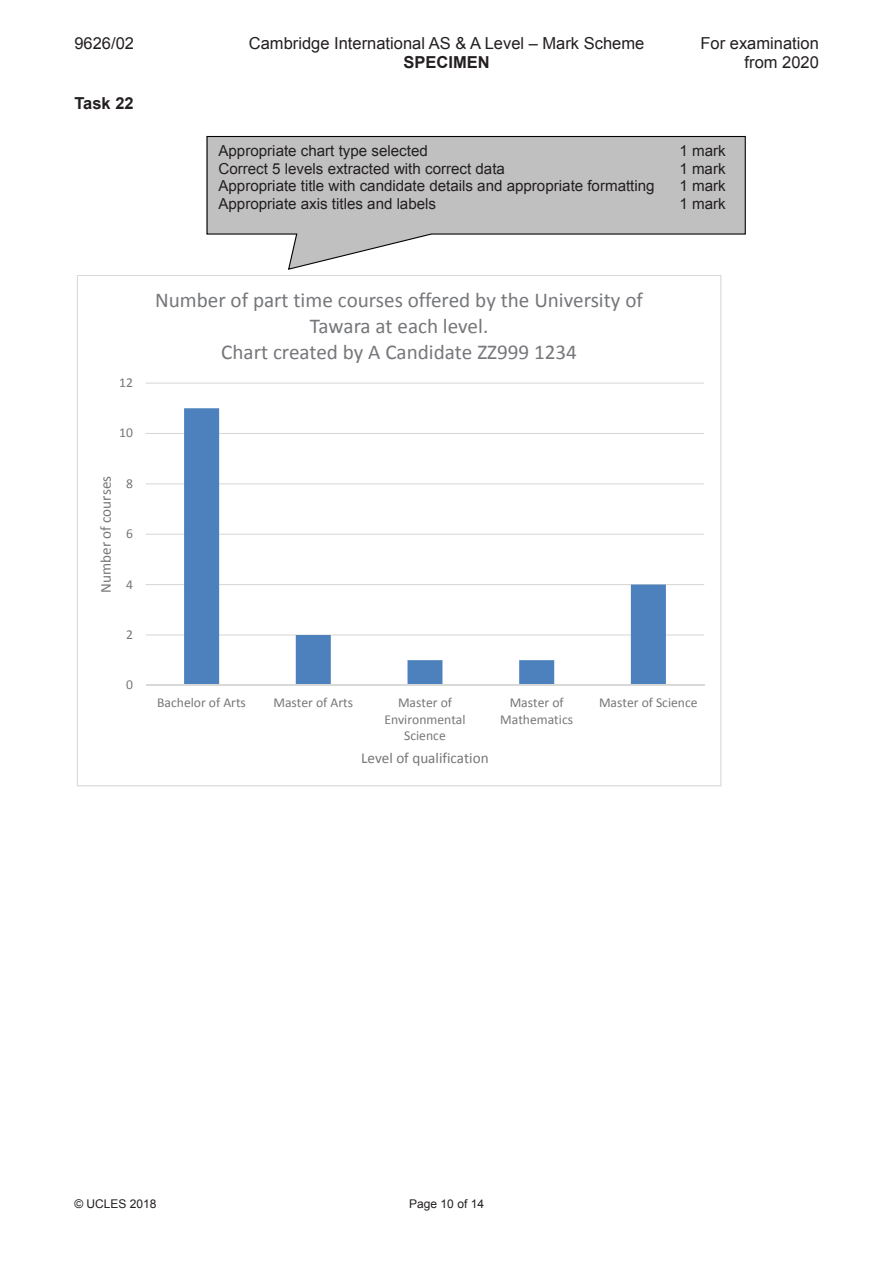
<style>
.page{position:relative;width:893px;height:1263px;background:#fff}
.page>*{position:absolute;margin:0;border:0;box-sizing:border-box;transform-origin:0 0}
.t1{font:21.15px/25.8px "Calibri";color:#76777a;text-align:center}
.t2{font:16.5px "Arial";color:#231f20}
.t3{font:700 16.5px "Arial";color:#231f20}
.t4{font:15.15px "Arial";color:#231f20}
.t5{font:15.15px "Calibri";color:#76777a}
.t6{font:13.65px/16.6px "Calibri";color:#76777a;text-align:center}
.t7{font:12px "Arial";color:#231f20}
</style>
<div class="page">
<svg style="left:77px;top:275px;width:644px;height:511px"></svg>
<svg style="left:206px;top:136px;width:539px;height:134px;fill:#c0c0c0"></svg>
<p class="t2" style="left:74px;top:34px;width:61px">9626/02</p>
<p class="t2" style="left:249px;top:34px;width:397px">Cambridge International AS &amp; A Level – Mark Scheme</p>
<p class="t2" style="left:700px;top:34px;width:120px">For examination</p>
<p class="t3" style="left:403px;top:53px;width:88px">SPECIMEN</p>
<p class="t2" style="left:744px;top:53px;width:76px">from 2020</p>
<p class="t3" style="left:74px;top:94px;width:61px">Task 22</p>
<p class="t4" style="left:218px;top:143px;width:211px">Appropriate chart type selected</p>
<p class="t4" style="left:679px;top:143px;width:48px">1 mark</p>
<p class="t4" style="left:218px;top:160px;width:288px">Correct 5 levels extracted with correct data</p>
<p class="t4" style="left:679px;top:160px;width:48px">1 mark</p>
<p class="t4" style="left:218px;top:178px;width:438px">Appropriate title with candidate details and appropriate formatting</p>
<p class="t4" style="left:679px;top:178px;width:48px">1 mark</p>
<p class="t4" style="left:218px;top:195px;width:219px">Appropriate axis titles and labels</p>
<p class="t4" style="left:679px;top:195px;width:48px">1 mark</p>
<p class="t6" style="left:119px;top:375px;width:15px">12</p>
<p class="t6" style="left:119px;top:426px;width:15px">10</p>
<p class="t5" style="left:99px;top:593px;width:118px;rotate:-90deg">Number of courses</p>
<p class="t6" style="left:126px;top:476px;width:8px">8</p>
<p class="t6" style="left:126px;top:526px;width:8px">6</p>
<p class="t6" style="left:126px;top:577px;width:8px">4</p>
<p class="t6" style="left:126px;top:627px;width:8px">2</p>
<p class="t6" style="left:126px;top:678px;width:8px">0</p>
<h1 class="t1" style="left:155px;top:289px;width:489px">Number of part time courses offered by the University of<br>Tawara at each level.<br>Chart created by A Candidate ZZ999 1234</h1>
<p class="t6" style="left:157px;top:695px;width:90px">Bachelor of Arts</p>
<p class="t6" style="left:273px;top:695px;width:81px">Master of Arts</p>
<p class="t6" style="left:384px;top:695px;width:83px">Master of<br>Environmental<br>Science</p>
<p class="t6" style="left:500px;top:695px;width:74px">Master of<br>Mathematics</p>
<p class="t6" style="left:599px;top:695px;width:100px">Master of Science</p>
<p class="t5" style="left:361px;top:751px;width:129px">Level of qualification</p>
<p class="t7" style="left:74px;top:1197px;width:84px">© UCLES 2018</p>
<p class="t7" style="left:409px;top:1197px;width:76px">Page 10 of 14</p>
</div>
